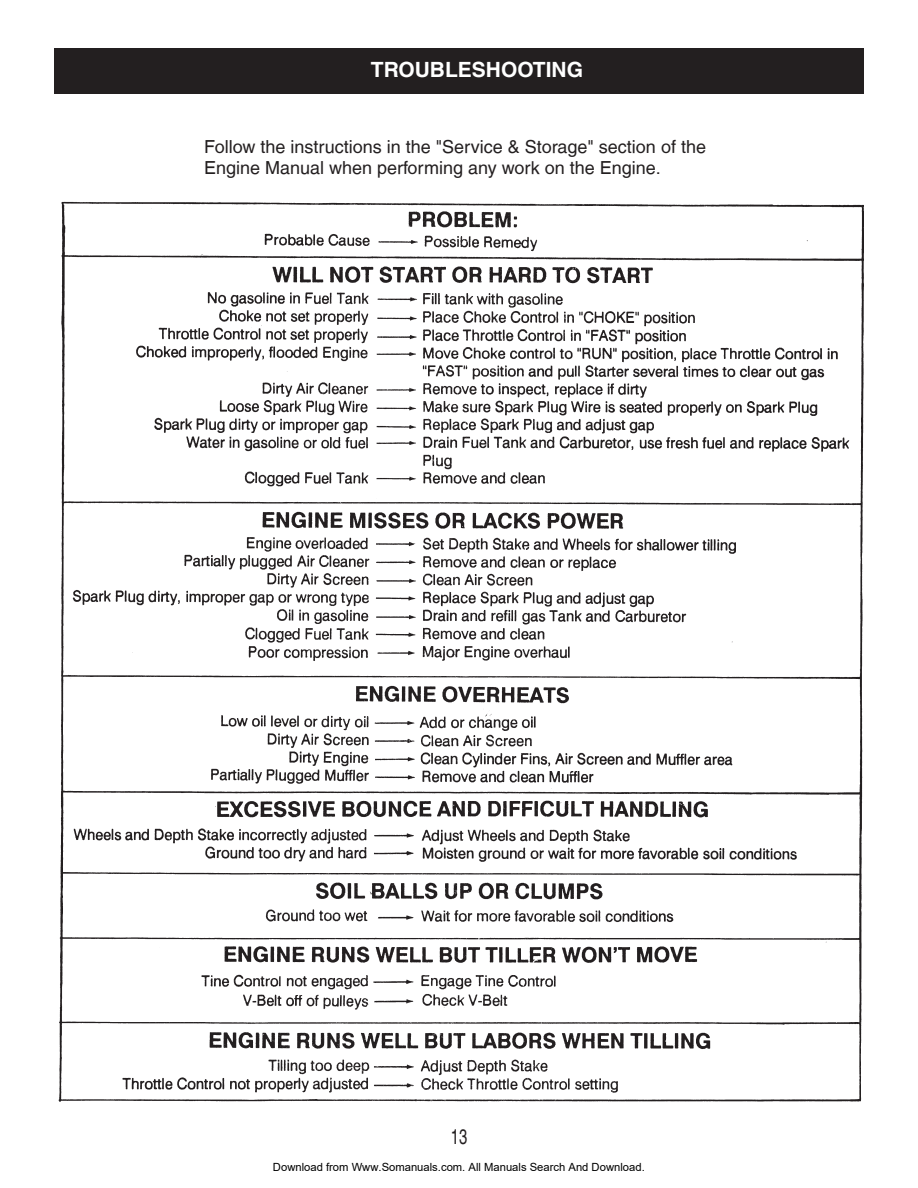
<style>
.page{position:relative;width:918px;height:1188px;background:#fff}
.page>*{position:absolute;margin:0;border:0;box-sizing:border-box;transform-origin:0 0}
.Body_text{font:700 21px "Helvetica";color:#fff}
.t1{font:21px "Helvetica";color:#231f20;scale:.7 1}
.Body_text-2{font:18px/21.6px "Helvetica";color:#231f20}
.t2{font:11.25px "Arial";color:#000}
</style>
<div class="page">
<div style="left:54px;top:49px;width:810px;height:45px;background:#231f20"></div>
<img style="left:58px;top:201px;width:806px;height:901px">
<p class="Body_text" style="left:371px;top:57px;width:214px">TROUBLESHOOTING</p>
<p class="Body_text-2" style="left:204px;top:136px;width:503px">Follow the instructions in the "Service &amp; Storage" section of the<br>Engine Manual when performing any work on the Engine.</p>
<p class="t1" style="left:451px;top:1124px;width:25px">13</p>
<p class="t2" style="left:273px;top:1160px;width:373px">Download from Www.Somanuals.com. All Manuals Search And Download.</p>
</div>
